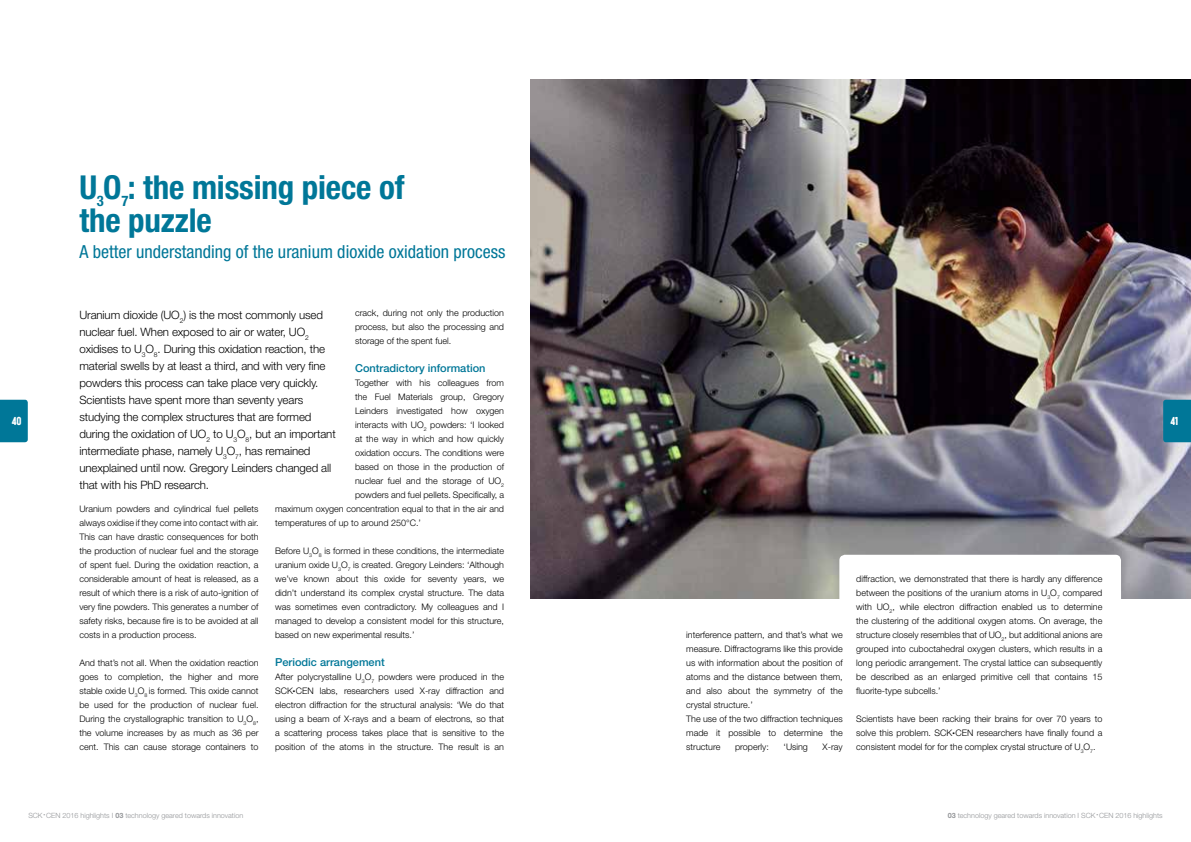
<style>
.page{position:relative;width:1191px;height:842px;background:#fff}
.page>*{position:absolute;margin:0;border:0;box-sizing:border-box;transform-origin:0 0}
.t1{font:700 condensed 33px "Helvetica Neue LT Std";letter-spacing:-.005em;color:#007798}
.t2{font:condensed 18px "Helvetica Neue LT Std";color:#007798}
.t3{font:700 condensed 14.6px "Helvetica Neue LT Std";color:#007798}
.t4{font:12px "Sugo";color:#fff}
.t5{font:300 11.5px/17px "Helvetica Neue LT Std";letter-spacing:-.01em;color:#000}
.t6{font:500 11px "Helvetica Neue LT Std";color:#007798}
.t7{font:300 9px/14px "Helvetica Neue LT Std";color:#000;text-align:justify}
.t8{font:300 7.2px "Helvetica Neue LT Std";color:#939598}
.s1{font-weight:700}
</style>
<div class="page">
<svg style="left:0;top:400px;width:28px;height:42px"></svg>
<img style="left:530px;top:79px;width:661px;height:519px">
<div style="left:839px;top:555px;width:282px;height:227px;background:#fff;border-radius:6px"></div>
<svg style="left:1163px;top:400px;width:28px;height:42px"></svg>
<h3 class="t4" style="left:12px;top:414px;width:11px">40</h3>
<h1 class="t1" style="left:79px;top:167px;width:327px">U O : the missing piece of</h1>
<h3 class="t3" style="left:97px;top:192px;width:8px">3</h3>
<h3 class="t3" style="left:121px;top:192px;width:8px">7</h3>
<h1 class="t1" style="left:79px;top:200px;width:134px">the puzzle</h1>
<h2 class="t2" style="left:79px;top:241px;width:427px">A better understanding of the uranium dioxide oxidation process</h2>
<p class="t7" style="left:355px;top:306px;width:151px">crack, during not only the production process, but also the processing and storage of the spent fuel.</p>
<p class="t6" style="left:355px;top:362px;width:132px">Contradictory information</p>
<p class="t7" style="left:355px;top:376px;width:150px">Together with his colleagues from</p>
<p class="t7" style="left:355px;top:390px;width:150px">the Fuel Materials group, Gregory</p>
<p class="t7" style="left:355px;top:404px;width:151px">Leinders investigated how oxygen</p>
<p class="t7" style="left:355px;top:418px;width:150px">interacts with UO<sub>2</sub> powders: ‘I looked</p>
<p class="t7" style="left:355px;top:432px;width:150px">at the way in which and how quickly</p>
<p class="t7" style="left:355px;top:446px;width:151px">oxidation occurs. The conditions were</p>
<p class="t7" style="left:355px;top:460px;width:150px">based on those in the production of</p>
<p class="t7" style="left:355px;top:474px;width:151px">nuclear fuel and the storage of UO<sub>2</sub></p>
<p class="t7" style="left:355px;top:488px;width:150px">powders and fuel pellets. Specifically, a</p>
<p class="t7" style="left:275px;top:502px;width:231px">maximum oxygen concentration equal to that in the air and</p>
<p class="t7" style="left:275px;top:516px;width:147px">temperatures of up to around 250°C.’</p>
<p class="t7" style="left:275px;top:544px;width:231px">Before U<sub>3</sub>O<sub>8</sub> is formed in these conditions, the intermediate uranium oxide U<sub>3</sub>O<sub>7</sub> is created. Gregory Leinders: ‘Although we’ve known about this oxide for seventy years, we didn’t understand its complex crystal structure. The data was sometimes even contradictory. My colleagues and I managed to develop a consistent model for this structure, based on new experimental results.’</p>
<p class="t6" style="left:275px;top:656px;width:111px">Periodic arrangement</p>
<p class="t7" style="left:275px;top:670px;width:231px">After polycrystalline U<sub>3</sub>O<sub>7</sub> powders were produced in the SCK<sup>•</sup>CEN labs, researchers used X-ray diffraction and electron diffraction for the structural analysis: ‘We do that using a beam of X-rays and a beam of electrons, so that a scattering process takes place that is sensitive to the position of the atoms in the structure. The result is an</p>
<p class="t5" style="left:79px;top:306px;width:258px">Uranium dioxide (UO<sub>2</sub>) is the most commonly used nuclear fuel. When exposed to air or water, UO<sub>2 </sub>oxidises to U<sub>3</sub>O<sub>8</sub>. During this oxidation reaction, the material swells by at least a third, and with very fine powders this process can take place very quickly.<br>Scientists have spent more than seventy years studying the complex structures that are formed during the oxidation of UO<sub>2</sub> to U<sub>3</sub>O<sub>8</sub>, but an important intermediate phase, namely U<sub>3</sub>O<sub>7</sub>, has remained unexplained until now. Gregory Leinders changed all that with his PhD research.</p>
<p class="t7" style="left:79px;top:502px;width:181px">Uranium powders and cylindrical fuel pellets always oxidise if they come into contact with air.<br>This can have drastic consequences for both the production of nuclear fuel and the storage of spent fuel. During the oxidation reaction, a considerable amount of heat is released, as a result of which there is a risk of auto-ignition of very fine powders. This generates a number of safety risks, because fire is to be avoided at all costs in a production process.</p>
<p class="t7" style="left:79px;top:656px;width:181px">And that’s not all. When the oxidation reaction goes to completion, the higher and more stable oxide U<sub>3</sub>O<sub>8</sub> is formed. This oxide cannot be used for the production of nuclear fuel.<br>During the crystallographic transition to U<sub>3</sub>O<sub>8</sub>, the volume increases by as much as 36 per cent. This can cause storage containers to</p>
<p class="t7" style="left:686px;top:628px;width:158px;text-align:left">interference pattern, and that’s what we measure. Diffractograms like this provide us with information about the position of atoms and the distance between them, and also about the symmetry of the crystal structure.’<br>The use of the two diffraction techniques made it possible to determine the structure</p>
<p class="t7" style="left:735px;top:740px;width:35px">properly:</p>
<p class="t7" style="left:783px;top:740px;width:26px">‘Using</p>
<p class="t7" style="left:822px;top:740px;width:22px">X-ray</p>
<p class="t7" style="left:856px;top:572px;width:248px">diffraction, we demonstrated that there is hardly any difference between the positions of the uranium atoms in U<sub>3</sub>O<sub>7</sub> compared with UO<sub>2</sub>, while electron diffraction enabled us to determine the clustering of the additional oxygen atoms. On average, the structure closely resembles that of UO<sub>2</sub>, but additional anions are grouped into cuboctahedral oxygen clusters, which results in a long periodic arrangement. The crystal lattice can subsequently be described as an enlarged primitive cell that contains 15 fluorite-type subcells.’</p>
<p class="t7" style="left:856px;top:712px;width:248px">Scientists have been racking their brains for over 70 years to solve this problem. SCK<sup>•</sup>CEN researchers have finally found a consistent model for for the complex crystal structure of U<sub>3</sub>O<sub>7</sub>.</p>
<h3 class="t4" style="left:1170px;top:414px;width:9px">41</h3>
<p class="t8" style="left:28px;top:811px;width:216px">SCK <sup>•</sup> CEN 2016 highlights I <span class="s1">03</span> technology geared towards innovation</p>
<p class="t8" style="left:947px;top:811px;width:216px"><span class="s1">03</span> technology geared towards innovation I SCK <sup>•</sup> CEN 2016 highlights</p>
</div>
